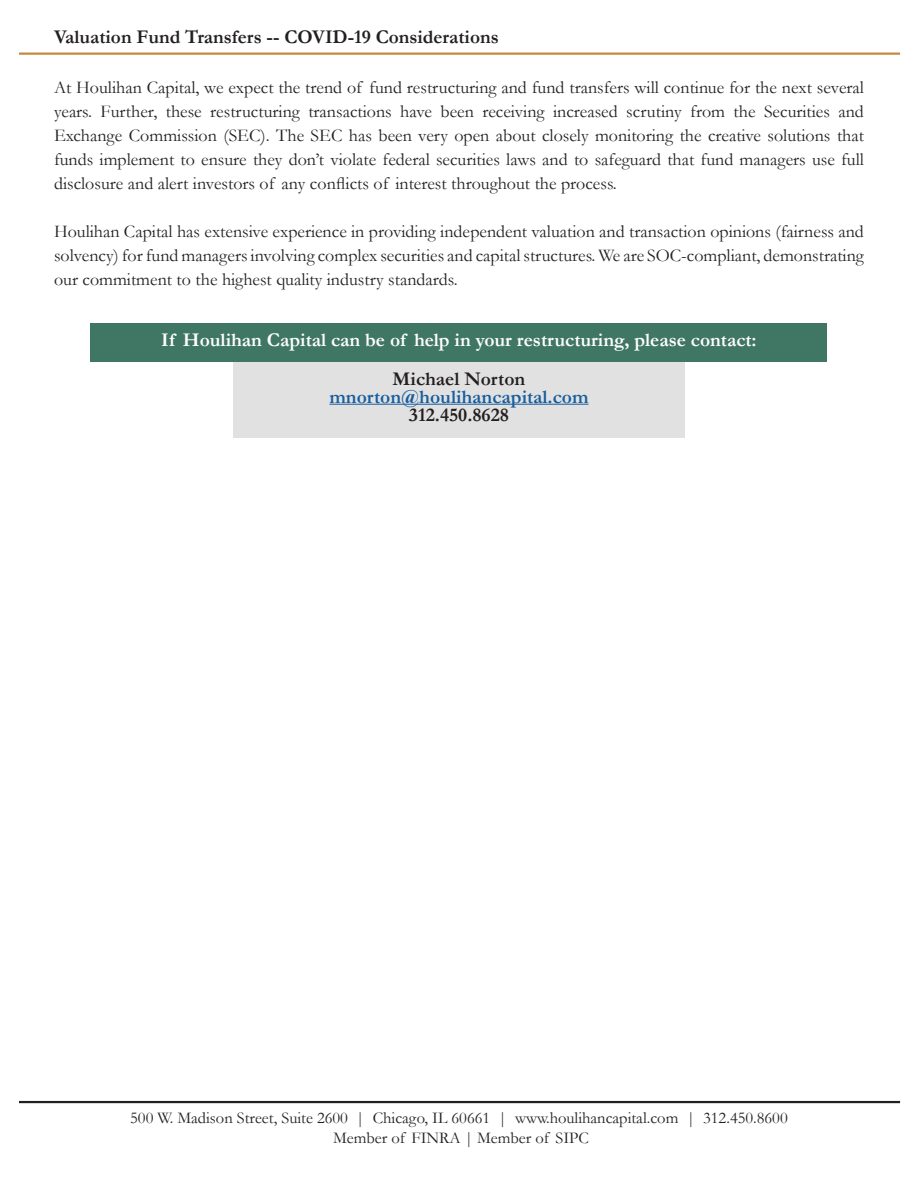
<style>
.page{position:relative;width:918px;height:1188px;background:#fff}
.page>*{position:absolute;margin:0;border:0;box-sizing:border-box;transform-origin:0 0}
.t1{font:700 19.5px "Garamond";color:#231f20}
.t2{font:700 19.5px "Garamond";color:#fff}
.t3{font:700 19.5px "Garamond";color:#175d9e}
.t4{font:18px/24px "Garamond";color:#231f20;text-align:justify}
.t5{font:16.5px "Garamond";color:#231f20}
</style>
<div class="page">
<hr style="left:19px;top:1101px;width:881px;height:2px;background:#231f20">
<hr style="left:19px;top:52px;width:881px;height:3px;background:#c48a43">
<div style="left:233px;top:354px;width:452px;height:84px;background:#e1e1e1"></div>
<div style="left:91px;top:323px;width:736px;height:39px;background:#3f7664"></div>
<hr style="left:329px;top:404px;width:260px;height:1px;background:#175d9e">
<p class="t1" style="left:54px;top:24px;width:446px">Valuation Fund Transfers -- COVID-19 Considerations</p>
<p class="t4" style="left:54px;top:75px;width:812px">At Houlihan Capital, we expect the trend of fund restructuring and fund transfers will continue for the next several years. Further, these restructuring transactions have been receiving increased scrutiny from the Securities and Exchange Commission (SEC). The SEC has been very open about closely monitoring the creative solutions that funds implement to ensure they don’t violate federal securities laws and to safeguard that fund managers use full disclosure and alert investors of any conflicts of interest throughout the process.</p>
<p class="t4" style="left:54px;top:219px;width:812px">Houlihan Capital has extensive experience in providing independent valuation and transaction opinions (fairness and solvency) for fund managers involving complex securities and capital structures. We are SOC-compliant, demonstrating our commitment to the highest quality industry standards.</p>
<p class="t2" style="left:161px;top:326px;width:597px">If Houlihan Capital can be of help in your restructuring, please contact:</p>
<p class="t1" style="left:393px;top:365px;width:134px">Michael Norton</p>
<p class="t3" style="left:329px;top:383px;width:261px">mnorton@houlihancapital.com</p>
<p class="t1" style="left:409px;top:401px;width:102px">312.450.8628</p>
<p class="t5" style="left:130px;top:1107px;width:659px">500 W. Madison Street, Suite 2600 | Chicago, IL 60661 | www.houlihancapital.com | 312.450.8600</p>
<p class="t5" style="left:333px;top:1126px;width:257px">Member of FINRA | Member of SIPC</p>
</div>
